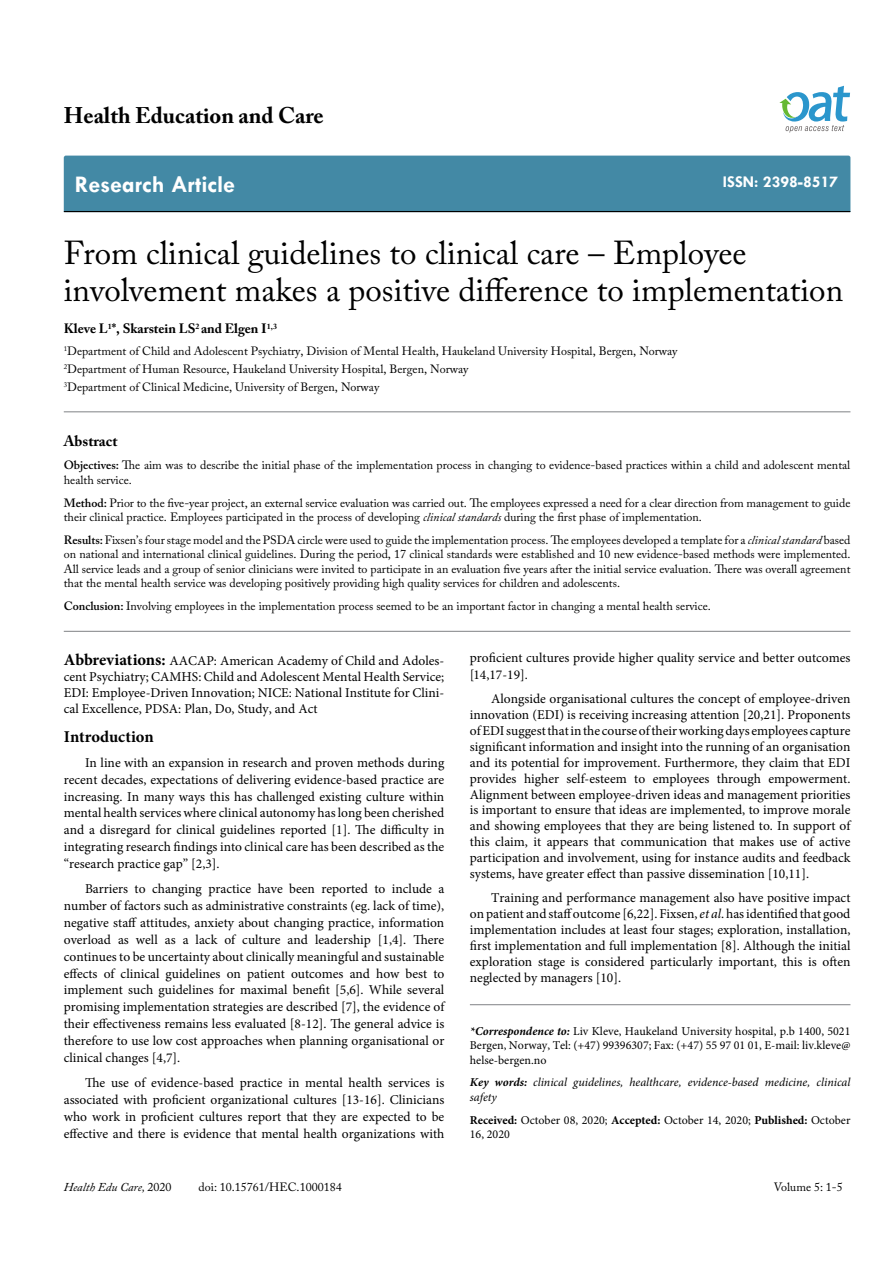
<style>
.page{position:relative;width:893px;height:1263px;background:#fff}
.page>*{position:absolute;margin:0;border:0;box-sizing:border-box;transform-origin:0 0}
.t1{font:33px/37.5px "Adobe Caslon Pro";color:#000}
.t2{font:700 24px "Tw Cen";color:#fff}
.t3{font:700 22.5px "Adobe Caslon Pro";color:#000}
.t4{font:700 16.5px "Tw Cen";color:#fff}
.t5{font:700 16.5px "Minion Pro";letter-spacing:-.005em;color:#000}
.t6{font:700 15px "Adobe Caslon Pro";color:#000}
.t7{font:13.5px/16.8px "Minion Pro";color:#000;text-align:justify}
.t8{font:700 13.5px "Adobe Caslon Pro";color:#000}
.t9{font:12px/14.4px "Adobe Caslon Pro";color:#000}
.t10{font:12px/14.4px "Minion Pro";color:#000;text-align:justify}
.t11{font:italic 12px/14.4px "Minion Pro";color:#000}
.t12{font:italic 12px "Adobe Caslon Pro";color:#000}
.s1{font-weight:600}
.s2{font-style:italic}
.s3{font-weight:700;font-size:16.5px}
.s4{font-style:normal}
.s5{font-weight:700;font-style:italic}
.s6{font-weight:700}
</style>
<div class="page">
<div style="left:64px;top:156px;width:786px;height:55px;background:#4389a5"></div>
<hr style="left:64px;top:211px;width:786px;height:1px;background:#000">
<svg style="left:779px;top:86px;width:71px;height:47px"></svg>
<hr style="left:64px;top:412px;width:786px;height:1px;background:#808285">
<hr style="left:64px;top:631px;width:786px;height:1px;background:#808285">
<hr style="left:470px;top:1004px;width:380px;height:1px;background:#808285">
<h3 class="t3" style="left:64px;top:102px;width:261px">Health Education and Care</h3>
<h2 class="t2" style="left:75px;top:170px;width:162px">Research Article</h2>
<p class="t4" style="left:723px;top:172px;width:117px">ISSN: 2398-8517</p>
<h1 class="t1" style="left:64px;top:233px;width:781px">From clinical guidelines to clinical care – Employee involvement makes a positive difference to implementation</h1>
<p class="t8" style="left:64px;top:320px;width:215px">Kleve L<sup>1</sup>*, Skarstein LS<sup>2</sup> and Elgen I<sup>1,3</sup></p>
<p class="t9" style="left:64px;top:342px;width:615px;line-height:17.7px"><sup>1</sup>Department of Child and Adolescent Psychiatry, Division of Mental Health, Haukeland University Hospital, Bergen, Norway<br><sup>2</sup>Department of Human Resource, Haukeland University Hospital, Bergen, Norway<br><sup>3</sup>Department of Clinical Medicine, University of Bergen, Norway</p>
<p class="t6" style="left:64px;top:432px;width:55px">Abstract</p>
<p class="t9" style="left:64px;top:458px;width:788px"><span class="s1">Objectives:</span> The aim was to describe the initial phase of the implementation process in changing to evidence-based practices within a child and adolescent mental health service.</p>
<p class="t9" style="left:64px;top:495px;width:788px"><span class="s1">Method:</span> Prior to the five-year project, an external service evaluation was carried out. The employees expressed a need for a clear direction from management to guide their clinical practice. Employees participated in the process of developing <span class="s2">clinical standards</span> during the first phase of implementation.</p>
<p class="t9" style="left:64px;top:532px;width:788px;text-align:justify"><span class="s1">Results:</span> Fixsen’s four stage model and the PSDA circle were used to guide the implementation process. The employees developed a template for a <span class="s2">clinical standard</span> based on national and international clinical guidelines. During the period, 17 clinical standards were established and 10 new evidence-based methods were implemented.<br>All service leads and a group of senior clinicians were invited to participate in an evaluation five years after the initial service evaluation. There was overall agreement that the mental health service was developing positively providing high quality services for children and adolescents.</p>
<p class="t9" style="left:64px;top:599px;width:649px"><span class="s1">Conclusion:</span> Involving employees in the implementation process seemed to be an important factor in changing a mental health service.</p>
<p class="t7" style="left:64px;top:652px;width:382px;line-height:16.2px"><span class="s3">Abbreviations:</span> AACAP: American Academy of Child and Adoles&shy;cent Psychiatry; CAMHS: Child and Adolescent Mental Health Service; EDI: Employee-Driven Innovation; NICE: National Institute for Clini&shy;cal Excellence, PDSA: Plan, Do, Study, and Act</p>
<p class="t5" style="left:64px;top:725px;width:91px">Introduction</p>
<p class="t7" style="left:64px;top:754px;width:382px;text-indent:21px">In line with an expansion in research and proven methods during recent decades, expectations of delivering evidence-based practice are increasing. In many ways this has challenged existing culture within mental health services where clinical autonomy has long been cherished and a disregard for clinical guidelines reported [1]. The difficulty in integrating research findings into clinical care has been described as the “research practice gap” [2,3].</p>
<p class="t7" style="left:64px;top:881px;width:382px;text-indent:21px">Barriers to changing practice have been reported to include a number of factors such as administrative constraints (eg. lack of time), negative staff attitudes, anxiety about changing practice, information overload as well as a lack of culture and leadership [1,4]. There continues to be uncertainty about clinically meaningful and sustainable effects of clinical guidelines on patient outcomes and how best to implement such guidelines for maximal benefit [5,6]. While several promising implementation strategies are described [7], the evidence of their effectiveness remains less evaluated [8-12]. The general advice is therefore to use low cost approaches when planning organisational or clinical changes [4,7].</p>
<p class="t7" style="left:64px;top:1074px;width:382px;text-indent:21px">The use of evidence-based practice in mental health services is associated with proficient organizational cultures [13-16]. Clinicians who work in proficient cultures report that they are expected to be effective and there is evidence that mental health organizations with</p>
<p class="t12" style="left:64px;top:1180px;width:109px">Health Edu Care, <span class="s4">2020</span></p>
<p class="t9" style="left:199px;top:1180px;width:145px">doi: 10.15761/HEC.1000184</p>
<p class="t7" style="left:470px;top:650px;width:382px;line-height:16.2px">proficient cultures provide higher quality service and better outcomes [14,17-19].</p>
<p class="t7" style="left:470px;top:691px;width:382px;line-height:15.9px;text-indent:21px">Alongside organisational cultures the concept of employee-driven innovation (EDI) is receiving increasing attention [20,21]. Proponents of EDI suggest that in the course of their working days employees capture significant information and insight into the running of an organisation and its potential for improvement. Furthermore, they claim that EDI provides higher self-esteem to employees through empowerment.<br>Alignment between employee-driven ideas and management priorities is important to ensure that ideas are implemented, to improve morale and showing employees that they are being listened to. In support of this claim, it appears that communication that makes use of active participation and involvement, using for instance audits and feedback systems, have greater effect than passive dissemination [10,11].</p>
<p class="t7" style="left:470px;top:890px;width:382px;line-height:15.9px;text-indent:21px">Training and performance management also have positive impact on patient and staff outcome [6,22]. Fixsen, <span class="s2">et al</span>. has identified that good implementation includes at least four stages; exploration, installation, first implementation and full implementation [8]. Although the initial exploration stage is considered particularly important, this is often neglected by managers [10].</p>
<p class="t10" style="left:470px;top:1024px;width:382px"><span class="s5">*Correspondence to:</span> Liv Kleve, Haukeland University hospital, p.b 1400, 5021<br>Bergen, Norway, Tel: (+47) 99396307; Fax: (+47) 55 97 01 01, E-mail: liv.kleve@ helse-bergen.no</p>
<p class="t11" style="left:470px;top:1075px;width:382px"><span class="s6">Key words:</span> clinical guidelines, healthcare, evidence-based medicine, clinical safety</p>
<p class="t10" style="left:470px;top:1113px;width:382px"><span class="s6">Received:</span> October 08, 2020; <span class="s6">Accepted:</span> October 14, 2020; <span class="s6">Published:</span> October<br>16, 2020</p>
<p class="t9" style="left:774px;top:1180px;width:71px">Volume 5: 1-5</p>
</div>
